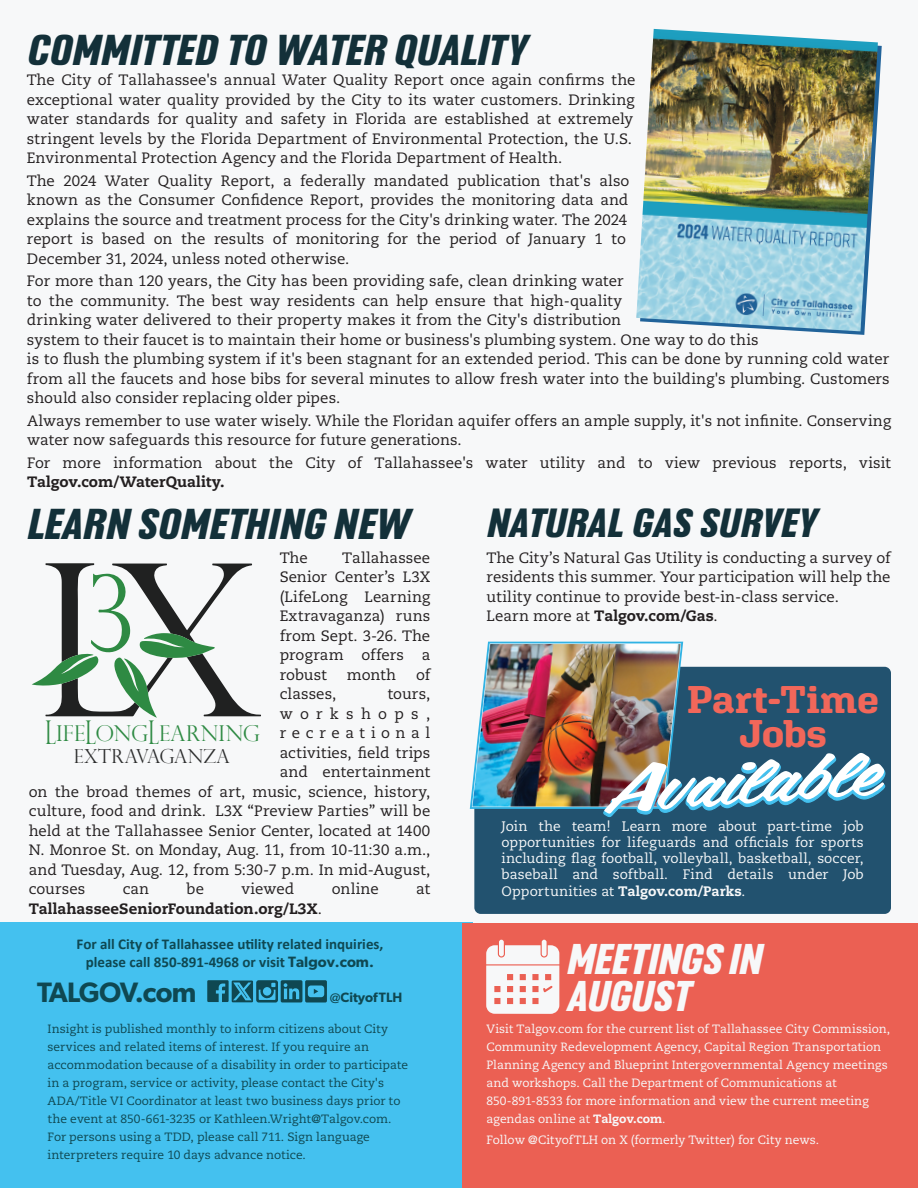
<style>
.page{position:relative;width:918px;height:1188px;background:#f7f8f9}
.page>*{position:absolute;margin:0;border:0;box-sizing:border-box;transform-origin:0 0}
.t1{font:63px "Coffee Service";color:#fff;scale:1.23 1}
.t2{font:italic 700 41.4px "Headlines";letter-spacing:.005em;color:#133039;scale:1.08 1}
.t3{font:italic 700 41.1px/36.8px "Headlines";color:#f7f8f9;scale:1.07 1}
.t4{font:italic 700 39px "Headlines";color:#133039;scale:1.08 1}
.t5{font:700 38.55px/34px "Aglet Slab";letter-spacing:-.01em;color:#f2675a;text-align:center}
.t6{font:600 28.2px "Gibson";letter-spacing:-.025em;color:#0f4852}
.t7{font:300 21.9px "Perpetua Titling";letter-spacing:.005em;color:#2e8a43}
.t8{font:300 19.35px "Perpetua Titling";letter-spacing:.01em;color:#2c2d2d}
.t9{font:15px/19.5px "Caecilia LT Pro 55 Roman";letter-spacing:.005em;color:#231f20}
.t10{font:700 15px/18px "Calibri";color:#0f4852;text-align:center}
.t11{font:800 15px "Caecilia LT Pro 85";color:#231f20}
.t12{font:15px "Caecilia LT Pro 55 Roman";letter-spacing:.38em;color:#231f20}
.t13{font:15px "Caecilia LT Pro 55 Roman";letter-spacing:.485em;color:#231f20}
.t14{font:13.8px/16.2px "Caecilia LT Pro 55 Roman";letter-spacing:.015em;color:#f7f8f9;text-align:justify}
.t15{font:600 13.5px "Gibson";color:#0f4852}
.t16{font:12px/18px "Caecilia LT Pro 55 Roman";color:#0f4852}
.t17{font:12px/18px "Caecilia LT Pro 55 Roman";color:#f7f8f9}
.s1{font-family:"Caecilia LT Pro 55 Roman";font-weight:400}
.s2{font-size:32.85px}
.s3{font-family:"Gibson";font-weight:600}
.s4{font-family:"Caecilia LT Pro 85";font-weight:800}
</style>
<div class="page">
<div style="left:474px;top:667px;width:417px;height:247px;background:#22526f;border-radius:6px"></div>
<svg style="left:801px;top:45px;width:81px;height:290px"></svg>
<div style="left:0;top:923px;width:473px;height:265px;background:#44c1ef"></div>
<div style="left:462px;top:923px;width:456px;height:265px;background:#eb6053"></div>
<svg style="left:486px;top:940px;width:73px;height:74px;background:#f4dad8"></svg>
<svg style="left:207px;top:980px;width:120px;height:23px"></svg>
<img style="left:636px;top:29px;width:242px;height:302px">
<svg style="left:32px;top:563px;width:229px;height:155px"></svg>
<img style="left:470px;top:642px;width:416px;height:175px">
<h2 class="t2" style="left:27px;top:20px;width:464px">COMMITTED TO WATER QUALITY</h2>
<p class="t9" style="left:27px;top:70px;width:610px">The City of Tallahassee's annual Water Quality Report once again confirms the exceptional water quality provided by the City to its water customers. Drinking water standards for quality and safety in Florida are established at extremely stringent levels by the Florida Department of Environmental Protection, the U.S.<br>Environmental Protection Agency and the Florida Department of Health.</p>
<p class="t9" style="left:27px;top:170px;width:604px">The 2024 Water Quality Report, a federally mandated publication that's also known as the Consumer Confidence Report, provides the monitoring data and explains the source and treatment process for the City's drinking water. The 2024 report is based on the results of monitoring for the period of January 1 to December 31, 2024, unless noted otherwise.</p>
<p class="t9" style="left:27px;top:271px;width:864px">For more than 120 years, the City has been providing safe, clean drinking water<br>to the community. The best way residents can help ensure that high-quality<br>drinking water delivered to their property makes it from the City's distribution<br>system to their faucet is to maintain their home or business's plumbing system. One way to do this<br>is to flush the plumbing system if it's been stagnant for an extended period. This can be done by running cold water from all the faucets and hose bibs for several minutes to allow fresh water into the building's plumbing. Customers should also consider replacing older pipes.</p>
<p class="t9" style="left:27px;top:410px;width:866px">Always remember to use water wisely. While the Floridan aquifer offers an ample supply, it's not infinite. Conserving water now safeguards this resource for future generations.</p>
<p class="t9" style="left:27px;top:452px;width:866px">For more information about the City of Tallahassee's water utility and to view previous reports, visit</p>
<p class="t11" style="left:27px;top:471px;width:199px">Talgov.com/WaterQuality.</p>
<h2 class="t2" style="left:27px;top:494px;width:356px">LEARN SOMETHING NEW</h2>
<p class="t9" style="left:280px;top:547px;width:30px">The</p>
<p class="t9" style="left:280px;top:547px;width:152px;text-align:justify;text-indent:63px">Tallahassee Senior Center’s L3X (LifeLong Learning Extravaganza) runs from Sept. 3-26. The program offers a robust</p>
<p class="t9" style="left:347px;top:664px;width:51px">month</p>
<p class="t9" style="left:416px;top:664px;width:16px">of</p>
<p class="t9" style="left:280px;top:684px;width:58px">classes,</p>
<p class="t9" style="left:387px;top:684px;width:44px">tours,</p>
<p class="t13" style="left:280px;top:703px;width:152px">workshops,</p>
<p class="t12" style="left:280px;top:723px;width:152px">recreational</p>
<p class="t9" style="left:280px;top:742px;width:152px">activities, field trips</p>
<p class="t9" style="left:280px;top:762px;width:152px">and entertainment</p>
<p class="t9" style="left:29px;top:781px;width:403px">on the broad themes of art, music, science, history,</p>
<p class="t9" style="left:29px;top:801px;width:403px">culture, food and drink. L3X “Preview Parties” will be</p>
<p class="t9" style="left:29px;top:820px;width:403px">held at the Tallahassee Senior Center, located at 1400</p>
<p class="t9" style="left:29px;top:840px;width:403px">N. Monroe St. on Monday, Aug. 11, from 10-11:30 a.m.,</p>
<p class="t9" style="left:29px;top:859px;width:403px">and Tuesday, Aug. 12, from 5:30-7 p.m. In mid-August,</p>
<p class="t9" style="left:29px;top:879px;width:58px">courses</p>
<p class="t9" style="left:123px;top:879px;width:28px">can</p>
<p class="t9" style="left:187px;top:879px;width:19px">be</p>
<p class="t9" style="left:241px;top:879px;width:55px">viewed</p>
<p class="t9" style="left:332px;top:879px;width:49px">online</p>
<p class="t9" style="left:416px;top:879px;width:16px">at</p>
<p class="t11" style="left:29px;top:898px;width:295px">TallahasseeSeniorFoundation.org/L3X<span class="s1">.</span></p>
<h3 class="t7" style="left:45px;top:720px;width:216px"><span class="s2">L</span>IFE<span class="s2">L</span>ONG<span class="s2">L</span>EARNING</h3>
<p class="t8" style="left:74px;top:744px;width:158px">EXTRAVAGANZA</p>
<p class="t10" style="left:76px;top:935px;width:308px">For all City of Tallahassee utility related inquiries, please call 850-891-4968 or visit <span class="s3">Talgov.com.</span></p>
<h3 class="t6" style="left:37px;top:975px;width:161px">TALGOV.com</h3>
<p class="t15" style="left:330px;top:990px;width:74px">@CityofTLH</p>
<p class="t16" style="left:48px;top:1020px;width:362px">Insight is published monthly to inform citizens about City services and related items of interest. If you require an accommodation because of a disability in order to participate in a program, service or activity, please contact the City's ADA/Title VI Coordinator at least two business days prior to the event at 850-661-3235 or Kathleen.Wright@Talgov.com.<br>For persons using a TDD, please call 711. Sign language interpreters require 10 days advance notice.</p>
<h3 class="t4" style="left:487px;top:494px;width:307px">NATURAL GAS SURVEY</h3>
<p class="t9" style="left:487px;top:547px;width:406px;text-align:justify">The City’s Natural Gas Utility is conducting a survey of residents this summer. Your participation will help the utility continue to provide best-in-class service.</p>
<p class="t11" style="left:487px;top:605px;width:233px"><span class="s1">Learn more at</span> Talgov.com/Gas<span class="s1">.</span></p>
<h3 class="t5" style="left:687px;top:682px;width:194px">Part-Time<br>Jobs</h3>
<h1 class="t1" style="left:607px;top:748px;width:220px;rotate:-4deg">Available</h1>
<p class="t14" style="left:502px;top:818px;width:364px">Join the team! Learn more about part-time job opportunities for lifeguards and officials for sports including flag football, volleyball, basketball, soccer, baseball and softball. Find details under Job Opportunities at <span class="s4">Talgov.com/Parks</span>.</p>
<h3 class="t3" style="left:566px;top:940px;width:184px">MEETINGS IN<br>AUGUST</h3>
<p class="t17" style="left:487px;top:1020px;width:405px">Visit Talgov.com for the current list of Tallahassee City Commission, Community Redevelopment Agency, Capital Region Transportation Planning Agency and Blueprint Intergovernmental Agency meetings and workshops. Call the Department of Communications at 850-891-8533 for more information and view the current meeting agendas online at <span class="s4">Talgov.com</span>.</p>
<p class="t17" style="left:487px;top:1131px;width:334px">Follow @CityofTLH on X (formerly Twitter) for City news.</p>
</div>
